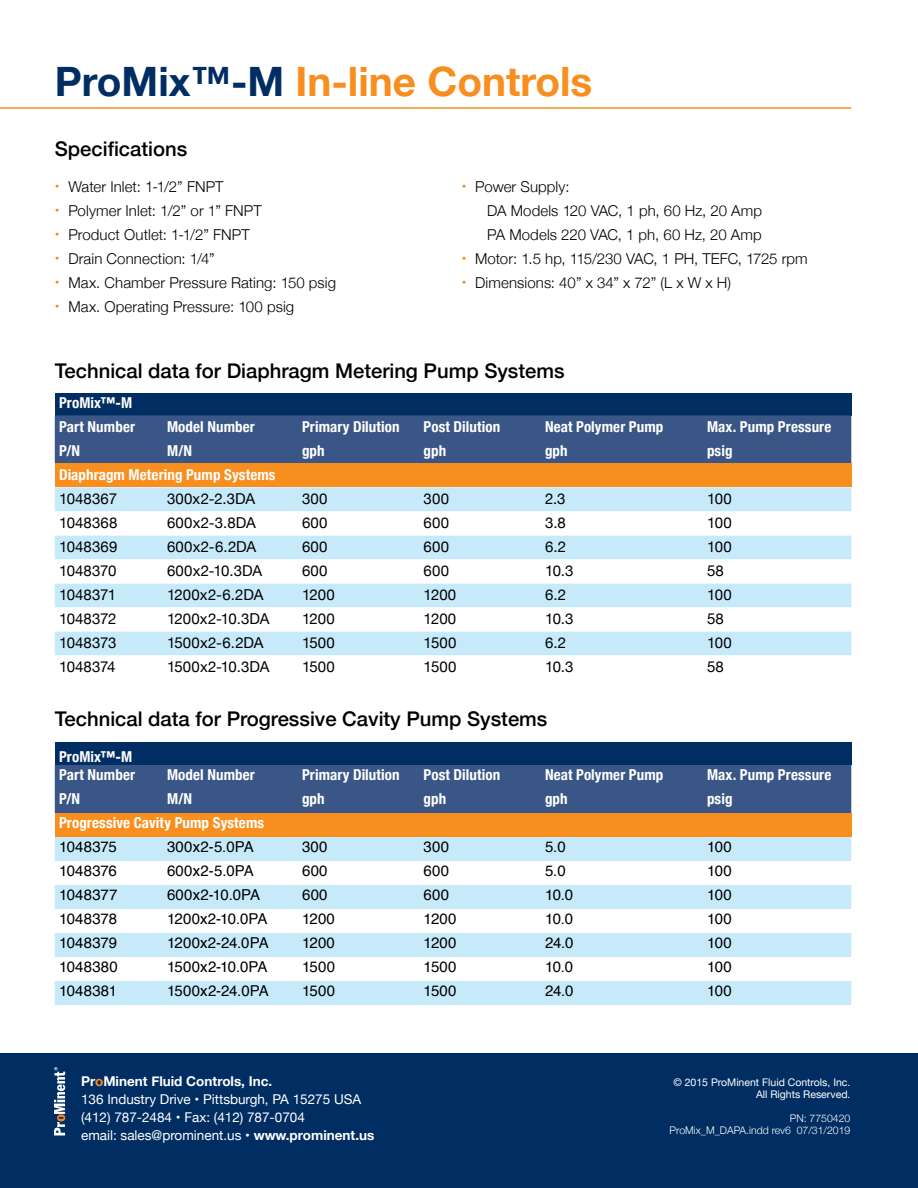
<style>
.page{position:relative;width:918px;height:1188px;background:#fff}
.page>*{position:absolute;margin:0;border:0;box-sizing:border-box;transform-origin:0 0}
.t1{font:700 40.5px "Helvetica Neue";color:#f78e1e}
.t2{font:500 20.25px "Helvetica Neue";color:#000}
.t3{font:300 15px/24px "Helvetica Neue";letter-spacing:.005em;color:#000}
.t4{font:700 condensed 15px/24px "Helvetica Neue";letter-spacing:.005em;color:#fff}
.t5{font:15px "Helvetica Neue";letter-spacing:.005em;color:#000}
.t6{font:15px "Helvetica";letter-spacing:.01em;color:#000}
.t7{font:13.5px/18px "Helvetica Neue";color:#fff}
.t8{font:10.5px/12px "Helvetica Neue";color:#fff;text-align:right}
.t9{font:300 10.5px/12px "Helvetica Neue";color:#fff;text-align:right}
.s1{color:#002d62}
.s2{font-family:"Helvetica";font-weight:700;font-size:13.5px;color:#f78e1e}
.s3{font-weight:700}
.s4{font-weight:700;color:#f78e1e}
</style>
<div class="page">
<div style="left:0;top:1053px;width:918px;height:135px;background:#002d62"></div>
<svg style="left:54px;top:1067px;width:11px;height:68px"></svg>
<div style="left:55px;top:393px;width:796px;height:22px;background:#002d62"></div>
<div style="left:55px;top:415px;width:796px;height:48px;background:#3a5686"></div>
<div style="left:55px;top:463px;width:796px;height:24px;background:#f78e1e"></div>
<div style="left:55px;top:487px;width:796px;height:24px;background:#c7eafb"></div>
<svg style="left:55px;top:511px;width:796px;height:144px"></svg>
<div style="left:55px;top:742px;width:796px;height:23px;background:#002d62"></div>
<div style="left:55px;top:765px;width:796px;height:48px;background:#3a5686"></div>
<div style="left:55px;top:813px;width:796px;height:24px;background:#f78e1e"></div>
<div style="left:55px;top:837px;width:796px;height:168px;background:#c7eafb"></div>
<svg style="left:55px;top:861px;width:796px;height:120px"></svg>
<hr style="left:0;top:107px;width:851px;height:2px;background:#f78e1e">
<h1 class="t1" style="left:55px;top:50px;width:539px"><span class="s1">ProMix™-M</span> In-line Controls</h1>
<h2 class="t2" style="left:55px;top:133px;width:134px">Specifications</h2>
<p class="t3" style="left:55px;top:174px;width:170px"><span class="s2">•</span> Water Inlet: 1-1/2” FNPT</p>
<p class="t3" style="left:55px;top:198px;width:208px"><span class="s2">•</span> Polymer Inlet: 1/2” or 1” FNPT</p>
<p class="t3" style="left:55px;top:222px;width:196px"><span class="s2">•</span> Product Outlet: 1-1/2” FNPT</p>
<p class="t3" style="left:55px;top:246px;width:161px"><span class="s2">•</span> Drain Connection: 1/4”</p>
<p class="t3" style="left:55px;top:270px;width:283px"><span class="s2">•</span> Max. Chamber Pressure Rating: 150 psig</p>
<p class="t3" style="left:55px;top:294px;width:241px"><span class="s2">•</span> Max. Operating Pressure: 100 psig</p>
<p class="t3" style="left:487px;top:174px;width:277px;text-indent:-25px"><span class="s2">•</span> Power Supply:<br>DA Models 120 VAC, 1 ph, 60 Hz, 20 Amp<br>PA Models 220 VAC, 1 ph, 60 Hz, 20 Amp</p>
<p class="t3" style="left:462px;top:246px;width:348px"><span class="s2">•</span> Motor: 1.5 hp, 115/230 VAC, 1 PH, TEFC, 1725 rpm</p>
<p class="t3" style="left:462px;top:270px;width:271px"><span class="s2">•</span> Dimensions: 40” x 34” x 72” (L x W x H)</p>
<h2 class="t2" style="left:55px;top:355px;width:511px">Technical data for Diaphragm Metering Pump Systems</h2>
<p class="t4" style="left:59px;top:390px;width:78px">ProMix™-M<br>Part Number</p>
<p class="t4" style="left:167px;top:414px;width:89px">Model Number</p>
<p class="t4" style="left:302px;top:414px;width:99px">Primary Dilution</p>
<p class="t4" style="left:424px;top:414px;width:78px">Post Dilution</p>
<p class="t4" style="left:545px;top:414px;width:120px">Neat Polymer Pump</p>
<p class="t4" style="left:707px;top:414px;width:126px">Max. Pump Pressure</p>
<p class="t4" style="left:59px;top:438px;width:23px">P/N</p>
<p class="t4" style="left:167px;top:438px;width:27px">M/N</p>
<p class="t4" style="left:302px;top:438px;width:24px">gph</p>
<p class="t4" style="left:424px;top:438px;width:24px">gph</p>
<p class="t4" style="left:545px;top:438px;width:24px">gph</p>
<p class="t4" style="left:707px;top:438px;width:27px">psig</p>
<p class="t4" style="left:59px;top:462px;width:218px">Diaphragm Metering Pump Systems</p>
<p class="t5" style="left:59px;top:488px;width:59px">1048367</p>
<p class="t5" style="left:167px;top:488px;width:90px">300x2-2.3DA</p>
<p class="t5" style="left:302px;top:488px;width:27px">300</p>
<p class="t5" style="left:424px;top:488px;width:27px">300</p>
<p class="t5" style="left:545px;top:488px;width:22px">2.3</p>
<p class="t5" style="left:707px;top:488px;width:26px">100</p>
<p class="t5" style="left:59px;top:512px;width:60px">1048368</p>
<p class="t5" style="left:167px;top:512px;width:90px">600x2-3.8DA</p>
<p class="t5" style="left:302px;top:512px;width:27px">600</p>
<p class="t5" style="left:424px;top:512px;width:27px">600</p>
<p class="t5" style="left:545px;top:512px;width:22px">3.8</p>
<p class="t5" style="left:707px;top:512px;width:26px">100</p>
<p class="t5" style="left:59px;top:536px;width:60px">1048369</p>
<p class="t5" style="left:167px;top:536px;width:91px">600x2-6.2DA</p>
<p class="t5" style="left:302px;top:536px;width:27px">600</p>
<p class="t5" style="left:424px;top:536px;width:27px">600</p>
<p class="t5" style="left:545px;top:536px;width:23px">6.2</p>
<p class="t5" style="left:707px;top:536px;width:26px">100</p>
<p class="t5" style="left:59px;top:560px;width:59px">1048370</p>
<p class="t5" style="left:167px;top:560px;width:97px">600x2-10.3DA</p>
<p class="t5" style="left:302px;top:560px;width:27px">600</p>
<p class="t5" style="left:424px;top:560px;width:27px">600</p>
<p class="t5" style="left:545px;top:560px;width:30px">10.3</p>
<p class="t5" style="left:707px;top:560px;width:18px">58</p>
<p class="t5" style="left:59px;top:584px;width:59px">1048371</p>
<p class="t5" style="left:167px;top:584px;width:98px">1200x2-6.2DA</p>
<p class="t5" style="left:302px;top:584px;width:34px">1200</p>
<p class="t5" style="left:424px;top:584px;width:34px">1200</p>
<p class="t5" style="left:545px;top:584px;width:23px">6.2</p>
<p class="t5" style="left:707px;top:584px;width:26px">100</p>
<p class="t5" style="left:59px;top:608px;width:59px">1048372</p>
<p class="t5" style="left:167px;top:608px;width:104px">1200x2-10.3DA</p>
<p class="t5" style="left:302px;top:608px;width:34px">1200</p>
<p class="t5" style="left:424px;top:608px;width:34px">1200</p>
<p class="t5" style="left:545px;top:608px;width:30px">10.3</p>
<p class="t5" style="left:707px;top:608px;width:18px">58</p>
<p class="t5" style="left:59px;top:632px;width:59px">1048373</p>
<p class="t5" style="left:167px;top:632px;width:98px">1500x2-6.2DA</p>
<p class="t5" style="left:302px;top:632px;width:34px">1500</p>
<p class="t5" style="left:424px;top:632px;width:34px">1500</p>
<p class="t5" style="left:545px;top:632px;width:23px">6.2</p>
<p class="t5" style="left:707px;top:632px;width:26px">100</p>
<p class="t5" style="left:59px;top:656px;width:58px">1048374</p>
<p class="t5" style="left:167px;top:656px;width:104px">1500x2-10.3DA</p>
<p class="t5" style="left:302px;top:656px;width:34px">1500</p>
<p class="t5" style="left:424px;top:656px;width:34px">1500</p>
<p class="t5" style="left:545px;top:656px;width:30px">10.3</p>
<p class="t5" style="left:707px;top:656px;width:18px">58</p>
<h2 class="t2" style="left:55px;top:703px;width:494px">Technical data for Progressive Cavity Pump Systems</h2>
<p class="t4" style="left:59px;top:747px;width:78px;line-height:18px">ProMix™-M<br>Part Number</p>
<p class="t4" style="left:167px;top:762px;width:89px">Model Number</p>
<p class="t4" style="left:302px;top:762px;width:99px">Primary Dilution</p>
<p class="t4" style="left:424px;top:762px;width:78px">Post Dilution</p>
<p class="t4" style="left:545px;top:762px;width:120px">Neat Polymer Pump</p>
<p class="t4" style="left:707px;top:762px;width:126px">Max. Pump Pressure</p>
<p class="t4" style="left:59px;top:786px;width:23px">P/N</p>
<p class="t4" style="left:167px;top:786px;width:27px">M/N</p>
<p class="t4" style="left:302px;top:786px;width:24px">gph</p>
<p class="t4" style="left:424px;top:786px;width:24px">gph</p>
<p class="t4" style="left:545px;top:786px;width:24px">gph</p>
<p class="t4" style="left:707px;top:786px;width:27px">psig</p>
<p class="t4" style="left:59px;top:810px;width:207px">Progressive Cavity Pump Systems</p>
<p class="t6" style="left:59px;top:835px;width:59px">1048375</p>
<p class="t6" style="left:167px;top:835px;width:88px">300x2-5.0PA</p>
<p class="t6" style="left:302px;top:835px;width:27px">300</p>
<p class="t6" style="left:424px;top:835px;width:27px">300</p>
<p class="t6" style="left:545px;top:835px;width:22px">5.0</p>
<p class="t6" style="left:707px;top:835px;width:26px">100</p>
<p class="t6" style="left:59px;top:859px;width:59px">1048376</p>
<p class="t6" style="left:167px;top:859px;width:88px">600x2-5.0PA</p>
<p class="t6" style="left:302px;top:859px;width:27px">600</p>
<p class="t6" style="left:424px;top:859px;width:27px">600</p>
<p class="t6" style="left:545px;top:859px;width:22px">5.0</p>
<p class="t6" style="left:707px;top:859px;width:26px">100</p>
<p class="t6" style="left:59px;top:883px;width:60px">1048377</p>
<p class="t6" style="left:167px;top:883px;width:95px">600x2-10.0PA</p>
<p class="t6" style="left:302px;top:883px;width:27px">600</p>
<p class="t6" style="left:424px;top:883px;width:27px">600</p>
<p class="t6" style="left:545px;top:883px;width:30px">10.0</p>
<p class="t6" style="left:707px;top:883px;width:26px">100</p>
<p class="t6" style="left:59px;top:907px;width:60px">1048378</p>
<p class="t6" style="left:167px;top:907px;width:102px">1200x2-10.0PA</p>
<p class="t6" style="left:302px;top:907px;width:34px">1200</p>
<p class="t6" style="left:424px;top:907px;width:34px">1200</p>
<p class="t6" style="left:545px;top:907px;width:30px">10.0</p>
<p class="t6" style="left:707px;top:907px;width:26px">100</p>
<p class="t6" style="left:59px;top:931px;width:60px">1048379</p>
<p class="t6" style="left:167px;top:931px;width:103px">1200x2-24.0PA</p>
<p class="t6" style="left:302px;top:931px;width:34px">1200</p>
<p class="t6" style="left:424px;top:931px;width:34px">1200</p>
<p class="t6" style="left:545px;top:931px;width:30px">24.0</p>
<p class="t6" style="left:707px;top:931px;width:26px">100</p>
<p class="t6" style="left:59px;top:955px;width:60px">1048380</p>
<p class="t6" style="left:167px;top:955px;width:102px">1500x2-10.0PA</p>
<p class="t6" style="left:302px;top:955px;width:35px">1500</p>
<p class="t6" style="left:424px;top:955px;width:35px">1500</p>
<p class="t6" style="left:545px;top:955px;width:30px">10.0</p>
<p class="t6" style="left:707px;top:955px;width:26px">100</p>
<p class="t6" style="left:59px;top:979px;width:60px">1048381</p>
<p class="t6" style="left:167px;top:979px;width:103px">1500x2-24.0PA</p>
<p class="t6" style="left:302px;top:979px;width:35px">1500</p>
<p class="t6" style="left:424px;top:979px;width:35px">1500</p>
<p class="t6" style="left:545px;top:979px;width:30px">24.0</p>
<p class="t6" style="left:707px;top:979px;width:26px">100</p>
<p class="t7" style="left:81px;top:1073px;width:295px"><span class="s3">Pr</span><span class="s4">o</span><span class="s3">Minent Fluid Controls, Inc.<br></span>136 Industry Drive • Pittsburgh, PA 15275 USA (412) 787-2484 • Fax: (412) 787-0704<br>email: sales@prominent.us • <span class="s3">www.prominent.us</span></p>
<p class="t8" style="left:673px;top:1077px;width:179px">© 2015 ProMinent Fluid Controls, Inc.<br>All Rights Reserved.</p>
<p class="t9" style="left:670px;top:1111px;width:182px">PN: 7750420<br>ProMix_M_DAPA.indd rev6 07/31/2019</p>
</div>
